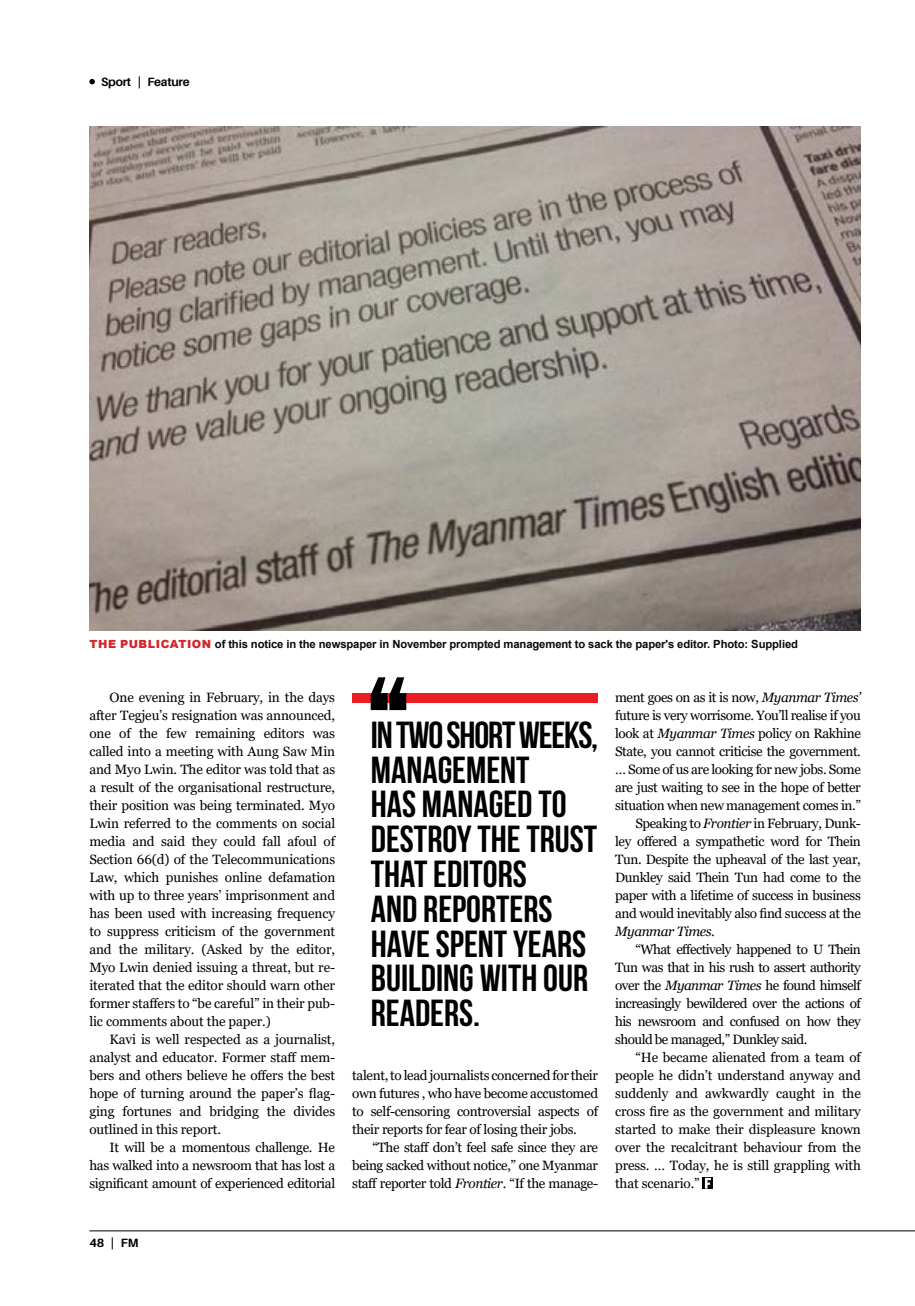
<style>
.page{position:relative;width:915px;height:1306px;background:#fff}
.page>*{position:absolute;margin:0;border:0;box-sizing:border-box;transform-origin:0 0}
.t1{font:700 37.5px/34.8px "Bebas Neue";color:#000}
.t2{font:13.5px/18px "Georgia";letter-spacing:-.03em;color:#000;text-align:justify}
.t3{font:13.5px "Georgia";letter-spacing:-.01em;color:#000}
.t4{font:italic 13.5px "Georgia";letter-spacing:-.03em;color:#000}
.t5{font:700 12px "Aileron";letter-spacing:-.025em;color:#000}
.t6{font:700 11.25px "Arial";letter-spacing:-.01em;color:#0b0a0b}
.s1{font-weight:900;color:#d2272b}
.s2{font-style:italic}
.s3{font-style:normal}
</style>
<div class="page">
<hr style="left:89px;top:1230px;width:825px;height:1px;background:#000">
<svg style="left:89px;top:79px;width:6px;height:5px"></svg>
<svg style="left:702px;top:1177px;width:11px;height:11px"></svg>
<svg style="left:704px;top:1177px;width:6px;height:11px"></svg>
<img style="left:89px;top:126px;width:771px;height:504px">
<div style="left:352px;top:693px;width:246px;height:10px;background:#ed1d24"></div>
<svg style="left:370px;top:677px;width:36px;height:33px"></svg>
<p class="t5" style="left:101px;top:75px;width:90px">Sport | Feature</p>
<p class="t6" style="left:89px;top:638px;width:709px"><span class="s1">THE PUBLICATION</span> of this notice in the newspaper in November prompted management to sack the paper's editor. Photo: Supplied</p>
<p class="t2" style="left:89px;top:688px;width:247px;text-indent:20px">One evening in February, in the days after Tegjeu’s resignation was announced, one of the few remaining editors was called into a meeting with Aung Saw Min and Myo Lwin. The editor was told that as a result of the organisational restructure, their position was being terminated. Myo Lwin referred to the comments on social media and said they could fall afoul of Section 66(d) of the Telecommunications Law, which punishes online defamation with up to three years’ imprisonment and has been used with increasing frequency to suppress criticism of the government and the military. (Asked by the editor, Myo Lwin denied issuing a threat, but re&shy;iterated that the editor should warn other former staffers to “be careful” in their pub&shy;lic comments about the paper.)</p>
<p class="t2" style="left:89px;top:1030px;width:247px;text-indent:20px">Kavi is well respected as a journalist, analyst and educator. Former staff mem&shy;bers and others believe he offers the best hope of turning around the paper’s flag&shy;ging fortunes and bridging the divides outlined in this report.</p>
<p class="t2" style="left:89px;top:1138px;width:247px;text-indent:20px">It will be a momentous challenge. He has walked into a newsroom that has lost a significant amount of experienced editorial</p>
<h1 class="t1" style="left:370px;top:721px;width:229px">IN TWO SHORT WEEKS,<br>MANAGEMENT<br>HAS MANAGED TO<br>DESTROY THE TRUST<br>THAT EDITORS<br>AND REPORTERS<br>HAVE SPENT YEARS<br>BUILDING WITH OUR<br>READERS.</h1>
<p class="t2" style="left:352px;top:1066px;width:247px">talent, to lead journalists concerned for their own futures , who have become accustomed to self-censoring controversial aspects of their reports for fear of losing their jobs.</p>
<p class="t2" style="left:352px;top:1138px;width:247px;text-indent:20px">“The staff don’t feel safe since they are being sacked without notice,” one Myanmar staff reporter told <span class="s2">Frontier</span>. “If the manage-</p>
<p class="t2" style="left:615px;top:688px;width:247px">ment goes on as it is now, <span class="s2">Myanmar Times’</span></p>
<p class="t2" style="left:615px;top:706px;width:247px">future is very worrisome. You’ll realise if you</p>
<p class="t2" style="left:615px;top:724px;width:247px">look at <span class="s2">Myanmar Times</span> policy on Rakhine</p>
<p class="t2" style="left:615px;top:742px;width:247px">State, you cannot criticise the government.</p>
<p class="t2" style="left:615px;top:760px;width:247px">… Some of us are looking for new jobs. Some</p>
<p class="t2" style="left:615px;top:778px;width:247px">are just waiting to see in the hope of better</p>
<p class="t2" style="left:615px;top:796px;width:247px">situation when new management comes in.”</p>
<p class="t2" style="left:635px;top:814px;width:227px">Speaking to <span class="s2">Frontier</span> in February, Dunk-</p>
<p class="t2" style="left:615px;top:832px;width:247px">ley offered a sympathetic word for Thein</p>
<p class="t2" style="left:615px;top:850px;width:247px">Tun. Despite the upheaval of the last year,</p>
<p class="t2" style="left:615px;top:868px;width:247px">Dunkley said Thein Tun had come to the</p>
<p class="t2" style="left:615px;top:886px;width:247px">paper with a lifetime of success in business</p>
<p class="t2" style="left:615px;top:904px;width:247px">and would inevitably also find success at the</p>
<p class="t4" style="left:615px;top:923px;width:101px">Myanmar Times<span class="s3">.</span></p>
<p class="t2" style="left:635px;top:940px;width:227px">“What effectively happened to U Thein</p>
<p class="t2" style="left:615px;top:958px;width:247px">Tun was that in his rush to assert authority</p>
<p class="t2" style="left:615px;top:976px;width:247px">over the <span class="s2">Myanmar Times</span> he found himself</p>
<p class="t2" style="left:615px;top:994px;width:247px">increasingly bewildered over the actions of</p>
<p class="t2" style="left:615px;top:1012px;width:247px">his newsroom and confused on how they</p>
<p class="t2" style="left:615px;top:1030px;width:194px">should be managed,” Dunkley said.</p>
<p class="t3" style="left:635px;top:1049px;width:227px">“He became alienated from a team of</p>
<p class="t3" style="left:615px;top:1067px;width:247px">people he didn’t understand anyway and</p>
<p class="t3" style="left:615px;top:1085px;width:247px">suddenly and awkwardly caught in the</p>
<p class="t3" style="left:615px;top:1103px;width:247px">cross fire as the government and military</p>
<p class="t3" style="left:615px;top:1121px;width:247px">started to make their displeasure known</p>
<p class="t3" style="left:615px;top:1139px;width:247px">over the recalcitrant behaviour from the</p>
<p class="t3" style="left:615px;top:1157px;width:247px">press. … Today, he is still grappling with</p>
<p class="t3" style="left:615px;top:1175px;width:86px">that scenario.”</p>
<p class="t5" style="left:89px;top:1235px;width:51px">48 | FM</p>
</div>
